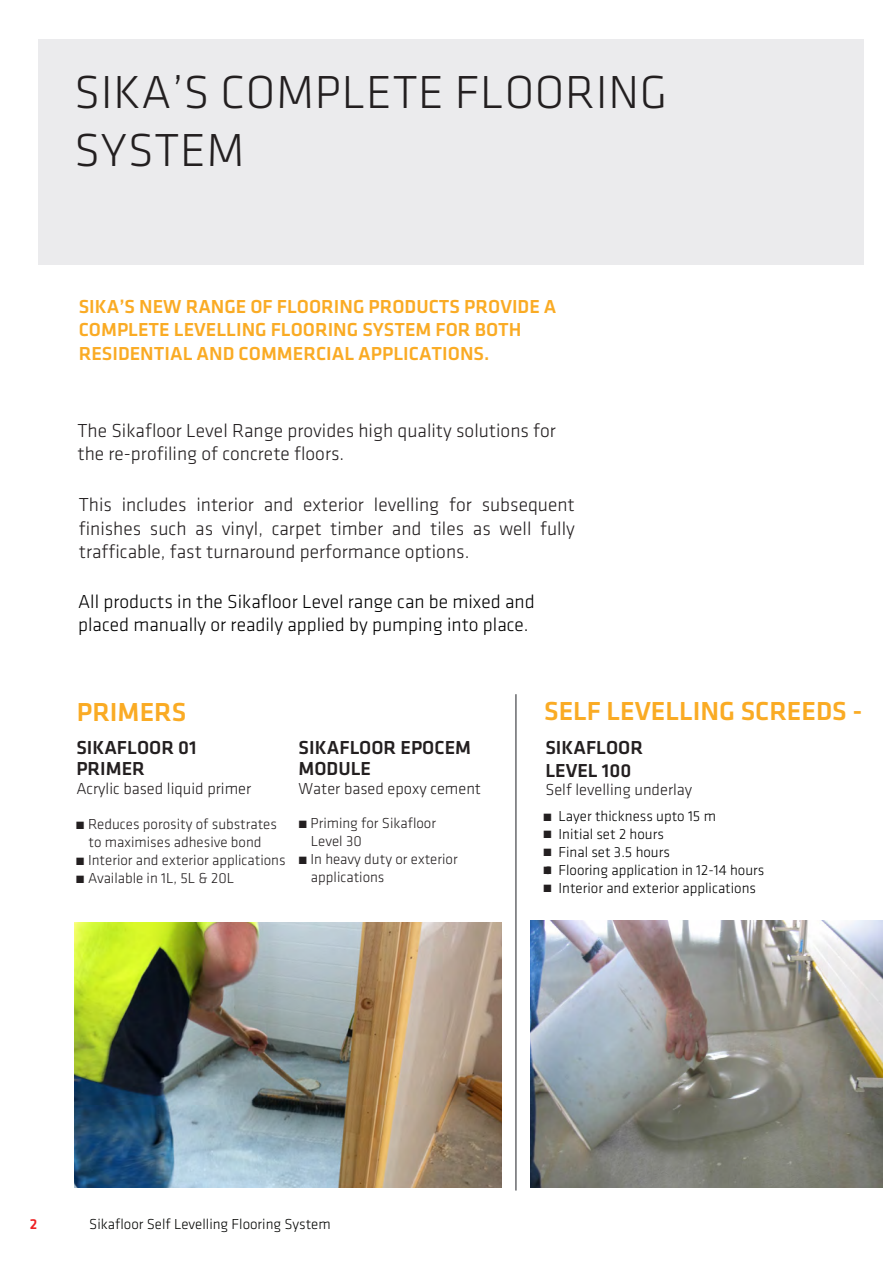
<style>
.page{position:relative;width:893px;height:1263px;background:#fff}
.page>*{position:absolute;margin:0;border:0;box-sizing:border-box;transform-origin:0 0}
.SI_Klavica_HL1{font:300 48px/57.6px "Klavika";letter-spacing:.015em;color:#231f20}
.t1{font:500 27px "Klavika";color:#faab24}
.t2{font:300 19.5px/23.4px "Klavika";color:#231f20;text-align:justify}
.t3{font:500 19.5px/23.4px "Klavika Basic";color:#faab24}
.t4{font:300 19.5px/23.4px "Klavika";color:#000}
.t5{font:300 19.5px/23.4px "Klavika Basic";color:#231f20}
.t6{font:500 19.5px/21px "Klavika";color:#231f20}
.t7{font:300 16.5px "Klavika";color:#231f20}
.t8{font:300 16.5px "Klavika Basic";color:#231f20}
.t9{font:300 15px "Klavika Basic";color:#231f20}
.t10{font:300 15px/18px "Klavika";color:#000}
.t11{font:300 15px "Klavika Basic";color:#040503}
.t12{font:500 15px "Klavika Basic";color:#ee2123}
.s1{font-family:"Klavika"}
.s2{color:#231f20}
.s3{font-family:"Klavika Basic";color:#231f20}
</style>
<div class="page">
<div style="left:38px;top:39px;width:826px;height:226px;background:#e6e7e9"></div>
<hr style="left:515px;top:694px;width:2px;height:496px;background:#6c6d70">
<img style="left:530px;top:921px;width:352px;height:266px">
<img style="left:75px;top:923px;width:427px;height:264px">
<p class="SI_Klavica_HL1" style="left:74px;top:63px;width:594px">SIKA’S COMPLETE FLOORING<br>SYSTEM</p>
<p class="t3" style="left:79px;top:294px;width:479px">SIKA’S NEW RANGE OF FLOORING PRODUCTS PROVIDE A<br>COMPLETE LEVELLING FLOORING SYSTEM FOR BOTH<br>RESIDENTIAL AND COMMERCIAL APPLICATIONS.</p>
<p class="t5" style="left:77px;top:418px;width:480px">The Sikafloor Level Range provides high quality solutions for the re-profiling of concrete floors.</p>
<p class="t2" style="left:79px;top:493px;width:498px">This includes interior and exterior levelling for subsequent finishes such as vinyl, carpet timber and tiles as well fully trafficable, fast turnaround performance options.</p>
<h3 class="t4" style="left:78px;top:590px;width:458px">All products in the Sikafloor Level range can be mixed and placed manually or readily applied by pumping into place.</h3>
<p class="t1" style="left:77px;top:693px;width:111px">PRIMERS</p>
<h3 class="t6" style="left:76px;top:736px;width:122px">SIKAFLOOR 01<br>PRIMER</h3>
<p class="t7" style="left:76px;top:778px;width:176px">Acrylic based liquid primer</p>
<p class="t9" style="left:75px;top:815px;width:203px"><span class="s1">́</span> Reduces porosity of substrates</p>
<p class="t9" style="left:89px;top:833px;width:175px">to maximises adhesive bond</p>
<p class="t9" style="left:75px;top:851px;width:212px"><span class="s1">́</span> Interior and exterior applications</p>
<p class="t9" style="left:75px;top:869px;width:160px"><span class="s1">́</span> Available in 1L, 5L &amp; 20L</p>
<p class="t6" style="left:299px;top:737px;width:174px">SIKAFLOOR EPOCEM<br>MODULE</p>
<p class="t7" style="left:299px;top:778px;width:184px">Water based epoxy cement</p>
<p class="t9" style="left:298px;top:814px;width:140px"><span class="s1">́</span> Priming for Sikafloor</p>
<p class="t9" style="left:311px;top:832px;width:52px">Level 30</p>
<p class="t9" style="left:298px;top:850px;width:161px"><span class="s1">́</span> In heavy duty or exterior</p>
<p class="t9" style="left:311px;top:868px;width:75px">applications</p>
<p class="t1" style="left:544px;top:693px;width:320px">SELF LEVELLING SCREEDS -</p>
<p class="t6" style="left:545px;top:736px;width:99px;line-height:22.2px">SIKAFLOOR<br>LEVEL 100</p>
<p class="t8" style="left:545px;top:779px;width:148px">Self levelling underlay</p>
<p class="t10" style="left:542px;top:807px;width:224px"><span class="s2">́</span> Layer thickness upto 15 m<br><span class="s2">́</span> Initial set 2 hours<br><span class="s2">́</span> Final set 3.5 hours<br><span class="s2">́</span><span class="s3">s</span> Flooring application in 12-14 hours <span class="s2">́</span> Interior and exterior applications</p>
<p class="t12" style="left:30px;top:1213px;width:9px">2</p>
<p class="t11" style="left:89px;top:1214px;width:243px">Sikafloor Self Levelling Flooring System</p>
</div>
